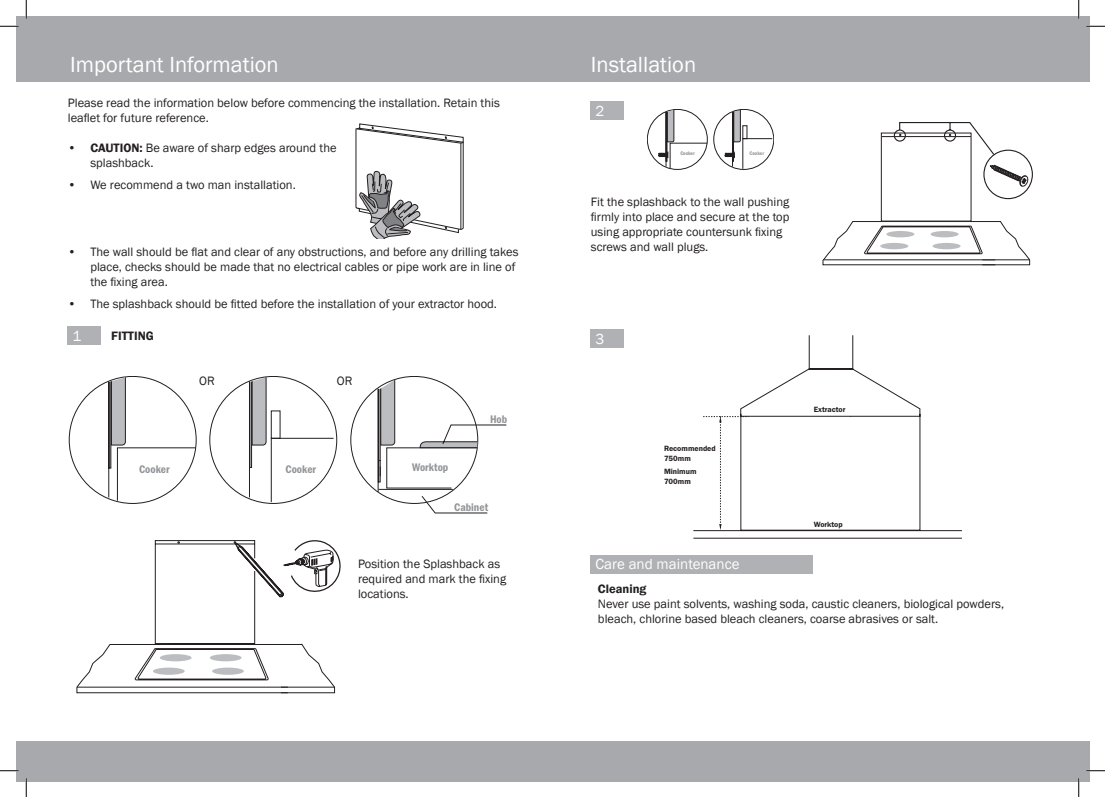
<style>
.page{position:relative;width:1105px;height:797px;background:#fff}
.page>*{position:absolute;margin:0;border:0;box-sizing:border-box;transform-origin:0 0}
.t1{font:22.5px "Franklin Gothic";color:#fff}
.t2{font:15px "Franklin Gothic";color:#fff}
.t3{font:12.5px/15px "Franklin Gothic";color:#231f20}
.t4{font:600 12.5px "Franklin Gothic";color:#231f20}
.t5{font:600 condensed 11.38px "Franklin Gothic";color:#939598}
.t6{font:600 7.88px/9.5px "Franklin Gothic";color:#231f20}
.t7{font:600 condensed 5.38px "Franklin Gothic";color:#939598}
.s1{font-weight:600}
</style>
<div class="page">
<div style="left:16px;top:16px;width:1073px;height:66px;background:#a8a9ad"></div>
<div style="left:16px;top:741px;width:1073px;height:40px;background:#a8a9ad"></div>
<div style="left:68px;top:327px;width:33px;height:18px;background:#b0b1b5"></div>
<div style="left:591px;top:101px;width:33px;height:19px;background:#b0b1b5"></div>
<div style="left:591px;top:329px;width:33px;height:19px;background:#b0b1b5"></div>
<div style="left:591px;top:555px;width:222px;height:18px;background:#b0b1b5"></div>
<svg style="left:356px;top:124px;width:108px;height:114px"></svg>
<svg style="left:69px;top:376px;width:269px;height:128px"></svg>
<svg style="left:378px;top:379px;width:129px;height:134px"></svg>
<svg style="left:693px;top:335px;width:269px;height:196px"></svg>
<svg style="left:703px;top:416px;width:45px;height:114px"></svg>
<hr style="left:693px;top:538px;width:269px;height:1px;background:#231f20">
<svg style="left:647px;top:109px;width:127px;height:61px"></svg>
<div style="left:881px;top:133px;width:90px;height:88px;background:#fff;border:1px solid #231f20"></div>
<hr style="left:881px;top:136px;width:90px;height:1px;background:#231f20">
<svg style="left:823px;top:221px;width:207px;height:44px"></svg>
<div style="left:886px;top:231px;width:28px;height:6px;background:#bcbdc0;border-radius:50%"></div>
<div style="left:930px;top:231px;width:29px;height:6px;background:#bcbdc0;border-radius:50%"></div>
<div style="left:880px;top:243px;width:28px;height:6px;background:#bcbdc0;border-radius:50%"></div>
<div style="left:932px;top:243px;width:29px;height:6px;background:#bcbdc0;border-radius:50%"></div>
<div style="left:983px;top:150px;width:50px;height:49px;border:1px solid #231f20;border-radius:50%"></div>
<svg style="left:990px;top:165px;width:38px;height:22px"></svg>
<svg style="left:893px;top:122px;width:102px;height:34px"></svg>
<svg style="left:77px;top:540px;width:264px;height:153px"></svg>
<svg style="left:0;top:25px;width:19px;height:2px"></svg>
<svg style="left:1086px;top:25px;width:19px;height:2px"></svg>
<svg style="left:0;top:770px;width:19px;height:1px"></svg>
<svg style="left:1086px;top:770px;width:19px;height:1px"></svg>
<svg style="left:25px;top:0;width:2px;height:19px"></svg>
<svg style="left:25px;top:778px;width:2px;height:19px"></svg>
<svg style="left:1078px;top:0;width:1px;height:19px"></svg>
<svg style="left:1078px;top:778px;width:1px;height:19px"></svg>
<h1 class="t1" style="left:70px;top:51px;width:210px">Important Information</h1>
<h1 class="t1" style="left:591px;top:51px;width:107px">Installation</h1>
<p class="t3" style="left:68px;top:95px;width:433px">Please read the information below before commencing the installation. Retain this leaflet for future reference.</p>
<p class="t3" style="left:90px;top:140px;width:248px;text-indent:-22px"><span class="s1">• CAUTION:</span> Be aware of sharp edges around the splashback.</p>
<p class="t3" style="left:68px;top:177px;width:229px">• We recommend a two man installation.</p>
<p class="t3" style="left:90px;top:245px;width:430px;text-indent:-22px">• The wall should be flat and clear of any obstructions, and before any drilling takes place, checks should be made that no electrical cables or pipe work are in line of the fixing area.</p>
<p class="t3" style="left:68px;top:297px;width:431px">• The splashback should be fitted before the installation of your extractor hood.</p>
<p class="t2" style="left:73px;top:327px;width:10px">1</p>
<p class="t4" style="left:111px;top:327px;width:44px">FITTING</p>
<p class="t3" style="left:199px;top:374px;width:17px">OR</p>
<p class="t3" style="left:337px;top:374px;width:17px">OR</p>
<p class="t5" style="left:139px;top:461px;width:32px">Cooker</p>
<p class="t5" style="left:285px;top:461px;width:32px">Cooker</p>
<p class="t5" style="left:412px;top:459px;width:38px">Worktop</p>
<p class="t5" style="left:490px;top:411px;width:19px">Hob</p>
<p class="t5" style="left:454px;top:499px;width:35px">Cabinet</p>
<p class="t3" style="left:358px;top:556px;width:150px">Position the Splashback as required and mark the fixing locations.</p>
<p class="t2" style="left:596px;top:101px;width:10px">2</p>
<p class="t7" style="left:680px;top:149px;width:16px">Cooker</p>
<p class="t7" style="left:749px;top:149px;width:16px">Cooker</p>
<p class="t3" style="left:591px;top:194px;width:200px">Fit the splashback to the wall pushing firmly into place and secure at the top using appropriate countersunk fixing screws and wall plugs.</p>
<p class="t2" style="left:596px;top:329px;width:10px">3</p>
<p class="t6" style="left:664px;top:444px;width:53px">Recommended<br>750mm</p>
<p class="t6" style="left:664px;top:467px;width:34px">Minimum<br>700mm</p>
<p class="t2" style="left:596px;top:555px;width:145px">Care and maintenance</p>
<p class="t6" style="left:814px;top:404px;width:33px">Extractor</p>
<p class="t6" style="left:814px;top:520px;width:31px">Worktop</p>
<p class="t4" style="left:598px;top:581px;width:50px">Cleaning</p>
<p class="t3" style="left:598px;top:596px;width:408px">Never use paint solvents, washing soda, caustic cleaners, biological powders, bleach, chlorine based bleach cleaners, coarse abrasives or salt.</p>
</div>
